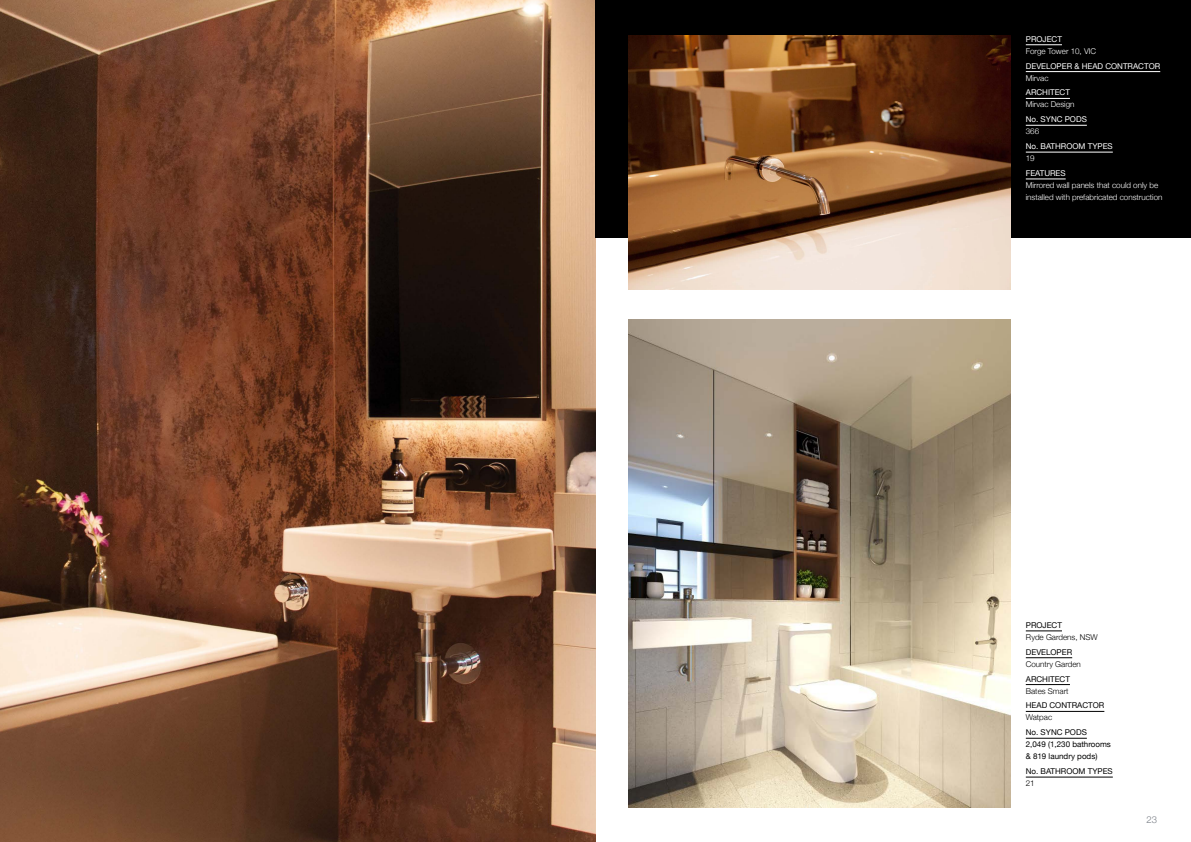
<style>
.page{position:relative;width:1191px;height:842px;background:#fff}
.page>*{position:absolute;margin:0;border:0;box-sizing:border-box;transform-origin:0 0}
.t1{font:300 9.5px "Helvetica Neue";color:#777c84}
.t2{font:300 8px/12px "Helvetica Neue";color:#fff}
.t3{font:8px/12px "Helvetica Neue";color:#000101}
.t4{font:8px "Helvetica Neue";color:#fff}
.t5{font:300 8px "Helvetica Neue";color:#000101}
</style>
<div class="page">
<img style="left:0;top:0;width:595px;height:842px">
<div style="left:595px;top:0;width:596px;height:237px;background:#000"></div>
<hr style="left:1025px;top:45px;width:37px;height:1px;background:#fff">
<hr style="left:1025px;top:71px;width:135px;height:1px;background:#fff">
<hr style="left:1025px;top:98px;width:45px;height:1px;background:#fff">
<hr style="left:1025px;top:125px;width:61px;height:1px;background:#fff">
<hr style="left:1025px;top:152px;width:87px;height:1px;background:#fff">
<hr style="left:1025px;top:179px;width:40px;height:1px;background:#fff">
<img style="left:629px;top:35px;width:381px;height:254px">
<img style="left:629px;top:319px;width:381px;height:489px">
<hr style="left:1025px;top:631px;width:37px;height:1px;background:#000101">
<hr style="left:1025px;top:657px;width:47px;height:1px;background:#000101">
<hr style="left:1025px;top:684px;width:45px;height:1px;background:#000101">
<hr style="left:1025px;top:711px;width:79px;height:1px;background:#000101">
<hr style="left:1025px;top:738px;width:61px;height:1px;background:#000101">
<hr style="left:1025px;top:777px;width:87px;height:1px;background:#000101">
<p class="t4" style="left:1025px;top:33px;width:38px">PROJECT</p>
<p class="t2" style="left:1025px;top:44px;width:72px">Forge Tower 10, VIC</p>
<p class="t4" style="left:1025px;top:60px;width:136px">DEVELOPER &amp; HEAD CONTRACTOR</p>
<p class="t2" style="left:1025px;top:71px;width:24px">Mirvac</p>
<p class="t4" style="left:1025px;top:87px;width:46px">ARCHITECT</p>
<p class="t2" style="left:1025px;top:98px;width:50px">Mirvac Design</p>
<p class="t4" style="left:1025px;top:114px;width:63px">No. SYNC PODS</p>
<p class="t2" style="left:1025px;top:125px;width:15px">366</p>
<p class="t4" style="left:1025px;top:140px;width:88px">No. BATHROOM TYPES</p>
<p class="t2" style="left:1025px;top:152px;width:10px">19</p>
<p class="t4" style="left:1025px;top:167px;width:41px">FEATURES</p>
<p class="t2" style="left:1025px;top:179px;width:138px">Mirrored wall panels that could only be installed with prefabricated construction</p>
<p class="t3" style="left:1025px;top:619px;width:38px">PROJECT</p>
<p class="t5" style="left:1025px;top:631px;width:73px">Ryde Gardens, NSW</p>
<p class="t3" style="left:1025px;top:646px;width:48px">DEVELOPER</p>
<p class="t5" style="left:1025px;top:657px;width:56px">Country Garden</p>
<p class="t3" style="left:1025px;top:673px;width:46px">ARCHITECT</p>
<p class="t5" style="left:1025px;top:684px;width:44px">Bates Smart</p>
<p class="t3" style="left:1025px;top:700px;width:80px">HEAD CONTRACTOR</p>
<p class="t5" style="left:1025px;top:711px;width:28px">Watpac</p>
<p class="t3" style="left:1025px;top:727px;width:87px">No. SYNC PODS<br>2,049 (1,230 bathrooms &amp; 819 laundry pods)</p>
<p class="t3" style="left:1025px;top:766px;width:88px">No. BATHROOM TYPES</p>
<p class="t5" style="left:1025px;top:777px;width:10px">21</p>
<p class="t1" style="left:1146px;top:812px;width:12px">23</p>
</div>
